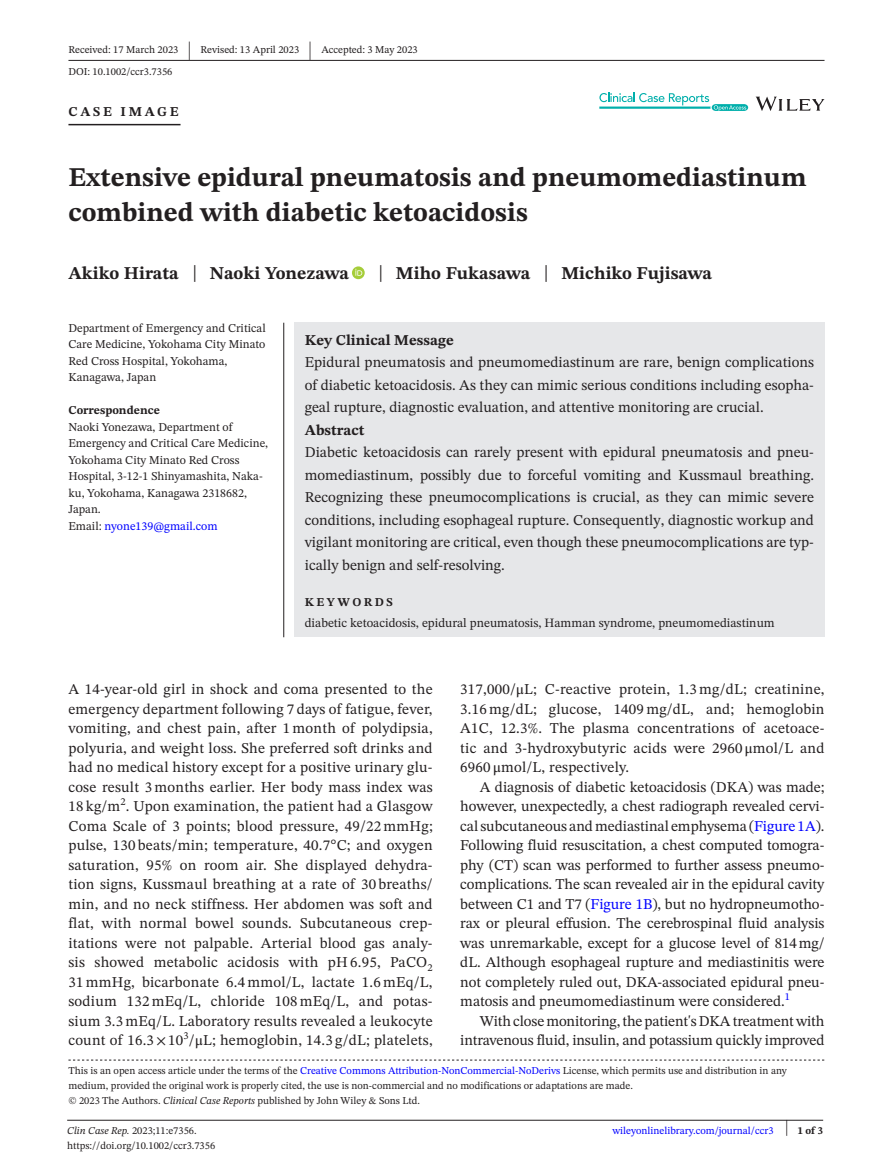
<style>
.page{position:relative;width:893px;height:1174px;background:#fff}
.page>*{position:absolute;margin:0;border:0;box-sizing:border-box;transform-origin:0 0}
.t1{font:700 27px/34.5px "STIX Two Text";color:#231f20}
.t2{font:25.65px "STIX Two Text";color:#231f20;scale:.49 1}
.t3{font:700 18px "STIX Two Text";color:#231f20}
.t4{font:15px/19.5px "STIX Two Text";color:#231f20;text-align:justify}
.t5{font:700 15px "STIX Two Text";color:#231f20}
.t6{font:700 13.5px "STIX Two Text";letter-spacing:.2em;color:#231f20}
.t7{font:12.75px "STIX Two Text";color:#231f20}
.t8{font:12px/16.5px "STIX Two Text";color:#231f20}
.t9{font:700 12px "STIX Two Text";color:#231f20}
.t10{font:700 12px "STIX Two Text";letter-spacing:.2em;color:#231f20}
.t11{font:10.5px/15px "STIX Two Text";color:#231f20}
.t12{font:10.5px "STIX Two Text";color:#00f}
.t13{font:700 10.5px "STIX Two Text";color:#231f20}
.s1{font-weight:400;font-size:23.4px}
.s2{color:#00f}
.s3{font-family:"STIX"}
.s4{font-style:italic}
.s5{font-weight:400;font-size:22.2px}
</style>
<div class="page">
<hr style="left:67px;top:1119px;width:756px;height:1px;background:#231f20">
<svg style="left:756px;top:97px;width:68px;height:14px"></svg>
<svg style="left:599px;top:93px;width:149px;height:18px"></svg>
<hr style="left:68px;top:60px;width:756px;height:1px;background:#231f20">
<hr style="left:68px;top:124px;width:113px;height:1px;background:#231f20">
<svg style="left:352px;top:266px;width:13px;height:13px"></svg>
<svg style="left:355px;top:269px;width:7px;height:7px"></svg>
<svg style="left:68px;top:1059px;width:756px;height:1px"></svg>
<div style="left:294px;top:323px;width:530px;height:314px;background:#e6e7e9"></div>
<hr style="left:283px;top:323px;width:1px;height:314px;background:#231f20">
<p class="t11" style="left:68px;top:42px;width:111px">Received: 17 March 2023</p>
<h2 class="t2" style="left:188px;top:32px;width:8px">|</h2>
<p class="t11" style="left:201px;top:42px;width:100px">Revised: 13 April 2023</p>
<h2 class="t2" style="left:309px;top:32px;width:8px">|</h2>
<p class="t11" style="left:321px;top:42px;width:98px">Accepted: 3 May 2023</p>
<p class="t11" style="left:68px;top:64px;width:105px">DOI: 10.1002/ccr3.7356</p>
<p class="t6" style="left:68px;top:101px;width:112px">CASE IMAGE</p>
<h1 class="t1" style="left:68px;top:161px;width:740px">Extensive epidural pneumatosis and pneumomediastinum combined with diabetic ketoacidosis</h1>
<p class="t3" style="left:68px;top:260px;width:282px">Akiko Hirata <span class="s1">|</span> Naoki Yonezawa</p>
<p class="t3" style="left:378px;top:260px;width:335px"><span class="s1">|</span> Miho Fukasawa <span class="s1">|</span> Michiko Fujisawa</p>
<p class="t8" style="left:68px;top:319px;width:199px">Department of Emergency and Critical<br>Care Medicine, Yokohama City Minato<br>Red Cross Hospital, Yokohama,<br>Kanagawa, Japan</p>
<p class="t9" style="left:68px;top:402px;width:93px">Correspondence</p>
<p class="t8" style="left:68px;top:418px;width:201px">Naoki Yonezawa, Department of<br>Emergency and Critical Care Medicine,<br>Yokohama City Minato Red Cross<br>Hospital, 3-12-1 Shinyamashita, Naka&shy;ku, Yokohama, Kanagawa 2318682,<br>Japan.<br>Email: <span class="s2">nyone139@gmail.com</span></p>
<p class="t5" style="left:305px;top:329px;width:150px">Key Clinical Message</p>
<p class="t4" style="left:305px;top:351px;width:511px;line-height:22.5px">Epidural pneumatosis and pneumomediastinum are rare, benign complications of diabetic ketoacidosis. As they can mimic serious conditions including esopha&shy;geal rupture, diagnostic evaluation, and attentive monitoring are crucial.</p>
<p class="t5" style="left:305px;top:419px;width:61px">Abstract</p>
<p class="t4" style="left:305px;top:441px;width:511px;line-height:22.5px">Diabetic ketoacidosis can rarely present with epidural pneumatosis and pneu&shy;momediastinum, possibly due to forceful vomiting and Kussmaul breathing.<br>Recognizing these pneumocomplications is crucial, as they can mimic severe conditions, including esophageal rupture. Consequently, diagnostic workup and vigilant monitoring are critical, even though these pneumocomplications are typ&shy;ically benign and self-resolving.</p>
<p class="t10" style="left:305px;top:593px;width:90px">KEYWORDS</p>
<p class="t7" style="left:305px;top:613px;width:471px">diabetic ketoacidosis, epidural pneumatosis, Hamman syndrome, pneumomediastinum</p>
<p class="t4" style="left:68px;top:679px;width:366px">A 14-year-old girl in shock and coma presented to the emergency department following 7 days of fatigue, fever, vomiting, and chest pain, after 1 month of polydipsia, polyuria, and weight loss. She preferred soft drinks and had no medical history except for a positive urinary glu&shy;cose result 3 months earlier. Her body mass index was 18 kg/m . Upon examination, the patient had a Glasgow</p>
<p class="t11" style="left:121px;top:793px;width:7px">2</p>
<p class="t4" style="left:68px;top:816px;width:366px">Coma Scale of 3 points; blood pressure, 49/22 mmHg; pulse, 130 beats/min; temperature, 40.7°C; and oxygen saturation, 95% on room air. She displayed dehydra&shy;tion signs, Kussmaul breathing at a rate of 30 breaths/ min, and no neck stiffness. Her abdomen was soft and flat, with normal bowel sounds. Subcutaneous crep&shy;itations were not palpable. Arterial blood gas analy&shy;sis showed metabolic acidosis with pH 6.95, PaCO<sub>2<br></sub>31 mmHg, bicarbonate 6.4 mmol/L, lactate 1.6 mEq/L, sodium 132 mEq/L, chloride 108 mEq/L, and potas&shy;sium 3.3 mEq/L. Laboratory results revealed a leukocyte count of 16.3<span class="s3">×</span>10 /<span class="s3">μ</span>L; hemoglobin, 14.3 g/dL; platelets,</p>
<p class="t11" style="left:184px;top:1027px;width:7px">3</p>
<p class="t4" style="left:460px;top:679px;width:366px">317,000/<span class="s3">μ</span>L; C-reactive protein, 1.3 mg/dL; creatinine, 3.16 mg/dL; glucose, 1409 mg/dL, and; hemoglobin A1C, 12.3%. The plasma concentrations of acetoace&shy;tic and 3-hydroxybutyric acids were 2960 <span class="s3">μ</span>mol/L and 6960 <span class="s3">μ</span>mol/L, respectively.</p>
<p class="t4" style="left:460px;top:777px;width:366px;text-indent:20px">A diagnosis of diabetic ketoacidosis (DKA) was made; however, unexpectedly, a chest radiograph revealed cervi&shy;cal subcutaneous and mediastinal emphysema (<span class="s2">Figure 1A</span>).<br>Following fluid resuscitation, a chest computed tomogra&shy;phy (CT) scan was performed to further assess pneumo&shy;complications. The scan revealed air in the epidural cavity between C1 and T7 (<span class="s2">Figure 1B</span>), but no hydropneumotho&shy;rax or pleural effusion. The cerebrospinal fluid analysis was unremarkable, except for a glucose level of 814mg/ dL. Although esophageal rupture and mediastinitis were not completely ruled out, DKA-associated epidural pneu&shy;matosis and pneumomediastinum were considered.<sup>1</sup></p>
<p class="t4" style="left:460px;top:1011px;width:366px;text-align:right">With close monitoring, the patient's DKA treatment with intravenous fluid, insulin, and potassium quickly improved</p>
<p class="t11" style="left:68px;top:1063px;width:720px">This is an open access article under the terms of the <span class="s2">Creative Commons Attribution-NonCommercial-NoDerivs</span> License, which permits use and distribution in any medium, provided the original work is properly cited, the use is non-commercial and no modifications or adaptations are made.<br>© 2023 The Authors. <span class="s4">Clinical Case Reports</span> published by John Wiley &amp; Sons Ltd.</p>
<p class="t11" style="left:67px;top:1123px;width:131px"><span class="s4">Clin Case Rep.</span> 2023;11:e7356.</p>
<p class="t13" style="left:785px;top:1123px;width:39px"><span class="s5">|</span> 1 of 3</p>
<p class="t11" style="left:67px;top:1138px;width:150px">https://doi.org/10.1002/ccr3.7356</p>
<p class="t12" style="left:612px;top:1123px;width:163px">wileyonlinelibrary.com/journal/ccr3</p>
</div>
